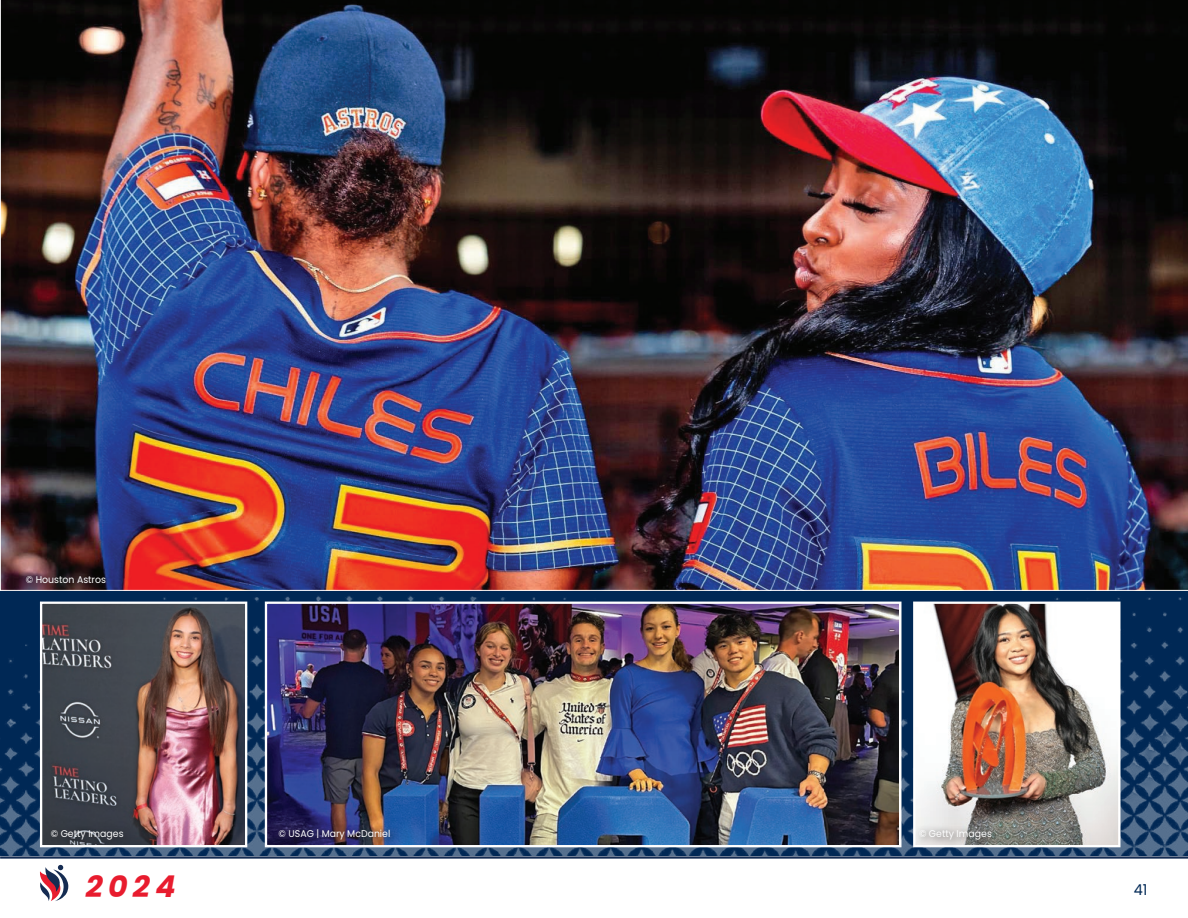
<style>
.page{position:relative;width:1188px;height:918px;background:#fff}
.page>*{position:absolute;margin:0;border:0;box-sizing:border-box;transform-origin:0 0}
.t1{font:italic 700 30px "Poppins";color:#e81c2e}
.t2{font:15px "Poppins";color:#002855;scale:.96 1}
.photo_credit{font:9.75px "Poppins";color:#fff;scale:.96 1}
</style>
<div class="page">
<img style="left:0;top:591px;width:1188px;height:265px">
<img style="left:0;top:0;width:1188px;height:591px">
<img style="left:43px;top:605px;width:201px;height:239px">
<div style="left:40px;top:602px;width:207px;height:245px;border:2px solid #fff"></div>
<img style="left:916px;top:605px;width:201px;height:239px">
<div style="left:913px;top:602px;width:207px;height:245px;border:2px solid #fff"></div>
<img style="left:268px;top:605px;width:630px;height:239px">
<div style="left:265px;top:602px;width:636px;height:245px;border:2px solid #fff"></div>
<div style="left:45px;top:824px;width:87px;height:25px;background:#231f20;opacity:.85"></div>
<div style="left:914px;top:824px;width:87px;height:25px;background:#231f20;opacity:.85"></div>
<div style="left:21px;top:570px;width:94px;height:23px;background:#231f20;opacity:.85"></div>
<div style="left:273px;top:824px;width:127px;height:24px;background:#231f20;opacity:.85"></div>
<svg style="left:0;top:856px;width:1188px;height:33px"></svg>
<svg style="left:40px;top:865px;width:28px;height:36px"></svg>
<p class="photo_credit" style="left:26px;top:574px;width:85px">© Houston Astros</p>
<p class="photo_credit" style="left:279px;top:828px;width:118px">© USAG | Mary McDaniel</p>
<p class="photo_credit" style="left:51px;top:828px;width:77px">© Getty Images</p>
<p class="photo_credit" style="left:919px;top:828px;width:77px">© Getty Images</p>
<h1 class="t1" style="left:86px;top:869px;width:91px">2024</h1>
<h2 class="t2" style="left:1134px;top:881px;width:16px">41</h2>
</div>
